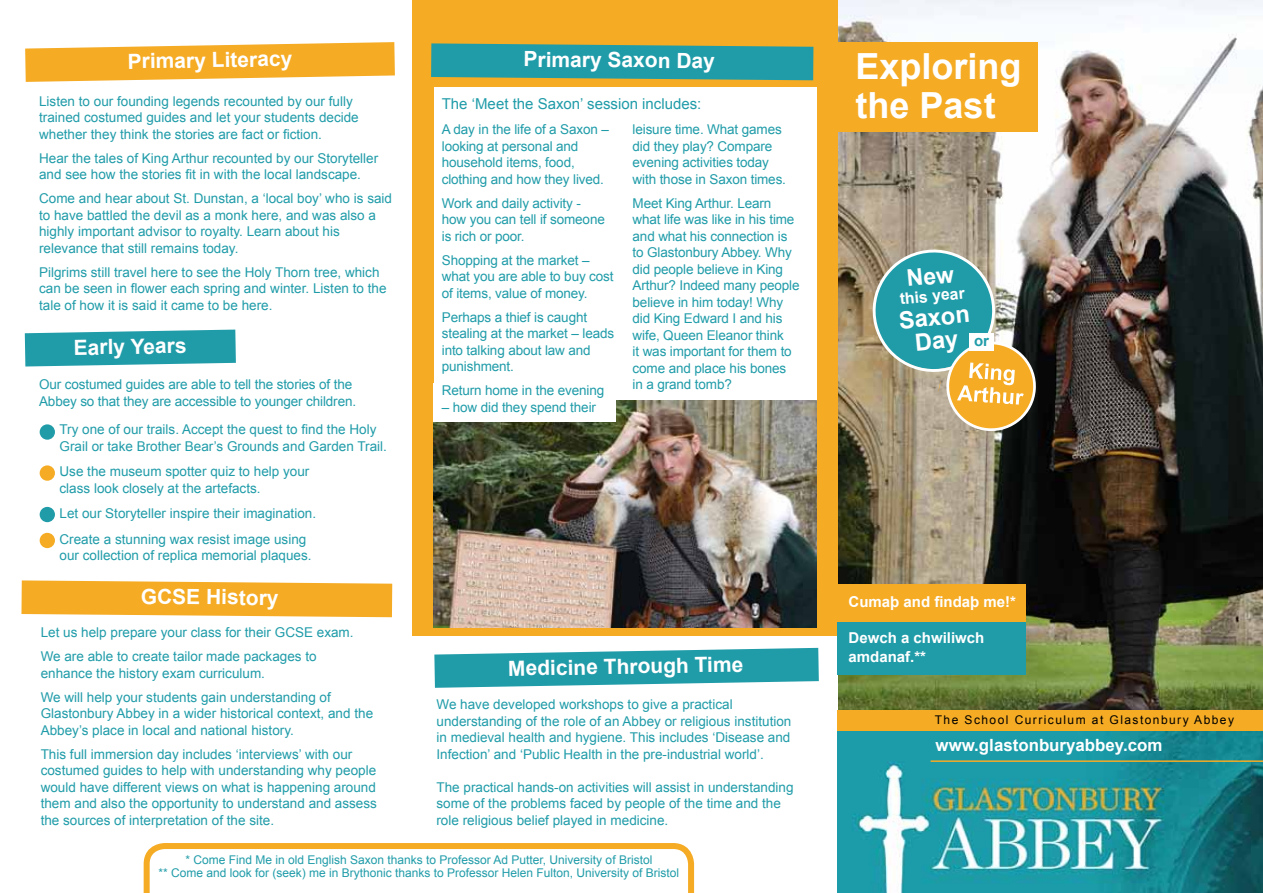
<style>
.page{position:relative;width:1263px;height:893px;background:#fff}
.page>*{position:absolute;margin:0;border:0;box-sizing:border-box;transform-origin:0 0}
.t1{font:700 36px/39px "Arial";color:#fff}
.t2{font:700 23.7px/23.7px "Arial";color:#fff;text-align:center}
.t3{font:700 21px "Arial";color:#fff}
.t4{font:700 16.8px "Arial";color:#fff}
.t5{font:700 15.9px "Arial";color:#fff}
.t6{font:700 15px/18.8px "Arial";color:#fff}
.t7{font:15px "Arial";color:#209ca9}
.t8{font:700 15px "Arial";color:#209ca9}
.t9{font:13.5px/16.5px "Arial";color:#209ca9}
.t10{font:12px/13.5px "Arial";color:#209ca9;text-align:center}
.t11{font:12px "Arial";letter-spacing:.12em;color:#000}
</style>
<div class="page">
<img style="left:838px;top:0;width:425px;height:710px">
<div style="left:831px;top:43px;width:206px;height:89px;background:#f5ab24"></div>
<div style="left:412px;top:0;width:426px;height:636px;background:#f5ab24"></div>
<div style="left:434px;top:88px;width:382px;height:359px;background:#fff"></div>
<svg style="left:25px;top:42px;width:370px;height:40px;background:#f6b948"></svg>
<div style="left:40px;top:424px;width:15px;height:16px;background:#209ca9;border-radius:50%"></div>
<div style="left:40px;top:465px;width:15px;height:16px;background:#f5ab24;border-radius:50%"></div>
<div style="left:40px;top:507px;width:15px;height:15px;background:#209ca9;border-radius:50%"></div>
<div style="left:40px;top:533px;width:15px;height:15px;background:#f5ab24;border-radius:50%"></div>
<svg style="left:25px;top:330px;width:211px;height:36px;background:#31a3af"></svg>
<svg style="left:431px;top:43px;width:382px;height:37px;background:#339d9c"></svg>
<img style="left:838px;top:731px;width:425px;height:162px">
<hr style="left:930px;top:760px;width:333px;height:2px;background:#f5ab24">
<svg style="left:21px;top:580px;width:371px;height:37px;background:#f5b238"></svg>
<svg style="left:144px;top:843px;width:550px;height:50px"></svg>
<svg style="left:434px;top:648px;width:385px;height:40px;background:#46acb7"></svg>
<img style="left:434px;top:401px;width:382px;height:226px">
<div style="left:838px;top:710px;width:425px;height:21px;background:#f5ab24"></div>
<div style="left:434px;top:383px;width:182px;height:39px;background:#fff"></div>
<div style="left:838px;top:584px;width:188px;height:76px;background:#f5ab24"></div>
<div style="left:838px;top:622px;width:188px;height:52px;background:#209ca9"></div>
<svg style="left:868px;top:245px;width:171px;height:187px;background:#87a088"></svg>
<h3 class="t3" style="left:127px;top:47px;width:166px;rotate:-1deg">Primary Literacy</h3>
<p class="t9" style="left:39px;top:93px;width:321px">Listen to our founding legends recounted by our fully trained costumed guides and let your students decide whether they think the stories are fact or fiction.</p>
<p class="t9" style="left:39px;top:150px;width:341px">Hear the tales of King Arthur recounted by our Storyteller and see how the stories fit in with the local landscape.</p>
<p class="t9" style="left:39px;top:190px;width:354px">Come and hear about St. Dunstan, a ‘local boy’ who is said to have battled the devil as a monk here, and was also a highly important advisor to royalty. Learn about his relevance that still remains today.</p>
<p class="t9" style="left:39px;top:264px;width:349px">Pilgrims still travel here to see the Holy Thorn tree, which can be seen in flower each spring and winter. Listen to the tale of how it is said it came to be here.</p>
<h3 class="t3" style="left:74px;top:333px;width:114px;rotate:-1deg">Early Years</h3>
<p class="t9" style="left:39px;top:376px;width:319px">Our costumed guides are able to tell the stories of the<br>Abbey so that they are accessible to younger children.</p>
<p class="t9" style="left:60px;top:421px;width:329px">Try one of our trails. Accept the quest to find the Holy<br>Grail or take Brother Bear’s Grounds and Garden Trail.</p>
<p class="t9" style="left:60px;top:463px;width:251px">Use the museum spotter quiz to help your class look closely at the artefacts.</p>
<p class="t9" style="left:60px;top:501px;width:258px;line-height:25.5px">Let our Storyteller inspire their imagination.<br>Create a stunning wax resist image using</p>
<p class="t9" style="left:60px;top:547px;width:254px">our collection of replica memorial plaques.</p>
<h3 class="t3" style="left:141px;top:582px;width:139px;rotate:1deg">GCSE History</h3>
<h3 class="t3" style="left:524px;top:44px;width:193px;rotate:1deg">Primary Saxon Day</h3>
<p class="t7" style="left:442px;top:94px;width:261px">The ‘Meet the Saxon’ session includes:</p>
<p class="t9" style="left:442px;top:121px;width:169px">A day in the life of a Saxon – looking at personal and household items, food, clothing and how they lived.</p>
<p class="t9" style="left:442px;top:195px;width:165px">Work and daily activity - how you can tell if someone is rich or poor.</p>
<p class="t9" style="left:442px;top:252px;width:173px">Shopping at the market – what you are able to buy cost of items, value of money.</p>
<p class="t9" style="left:442px;top:309px;width:174px">Perhaps a thief is caught stealing at the market – leads into talking about law and punishment.</p>
<p class="t9" style="left:442px;top:382px;width:164px">Return home in the evening</p>
<p class="t9" style="left:442px;top:399px;width:156px">– how did they spend their</p>
<p class="t9" style="left:633px;top:121px;width:155px">leisure time. What games did they play? Compare evening activities today with those in Saxon times.</p>
<p class="t9" style="left:633px;top:195px;width:168px">Meet King Arthur. Learn what life was like in his time and what his connection is to Glastonbury Abbey. Why did people believe in King<br>Arthur? Indeed many people believe in him today! Why did King Edward I and his wife, Queen Eleanor think<br>it was important for them to come and place his bones in a grand tomb?</p>
<p class="t9" style="left:41px;top:621px;width:314px;line-height:24px">Let us help prepare your class for their GCSE exam.<br>We are able to create tailor made packages to</p>
<p class="t9" style="left:41px;top:661px;width:292px;line-height:24px">enhance the history exam curriculum.<br>We will help your students gain understanding of</p>
<p class="t9" style="left:41px;top:705px;width:334px">Glastonbury Abbey in a wider historical context, and the<br>Abbey’s place in local and national history.</p>
<p class="t9" style="left:41px;top:746px;width:338px">This full immersion day includes ‘interviews’ with our costumed guides to help with understanding why people would have different views on what is happening around them and also the opportunity to understand and assess the sources of interpretation of the site.</p>
<h3 class="t3" style="left:508px;top:654px;width:237px;rotate:-1deg">Medicine Through Time</h3>
<p class="t9" style="left:436px;top:696px;width:356px">We have developed workshops to give a practical understanding of the role of an Abbey or religious institution in medieval health and hygiene. This includes ‘Disease and Infection’ and ‘Public Health in the pre-industrial world’.</p>
<p class="t9" style="left:436px;top:779px;width:359px">The practical hands-on activities will assist in understanding some of the problems faced by people of the time and the role religious belief played in medicine.</p>
<p class="t10" style="left:158px;top:853px;width:522px">* Come Find Me in old English Saxon thanks to Professor Ad Putter, University of Bristol<br>** Come and look for (seek) me in Brythonic thanks to Professor Helen Fulton, University of Bristol</p>
<h1 class="t1" style="left:855px;top:48px;width:168px">Exploring the Past</h1>
<p class="t5" style="left:899px;top:288px;width:67px;rotate:-5deg">this year</p>
<h2 class="t2" style="left:898px;top:309px;width:73px;rotate:-5deg">Saxon<br>Day</h2>
<p class="t8" style="left:974px;top:330px;width:16px">or</p>
<p class="t6" style="left:848px;top:593px;width:169px">Cumaþ and findaþ me!*</p>
<p class="t6" style="left:848px;top:629px;width:137px">Dewch a chwiliwch amdanaf.**</p>
<p class="t11" style="left:935px;top:712px;width:301px">The School Curriculum at Glastonbury Abbey</p>
<p class="t4" style="left:935px;top:734px;width:228px">www.glastonburyabbey.com</p>
</div>
